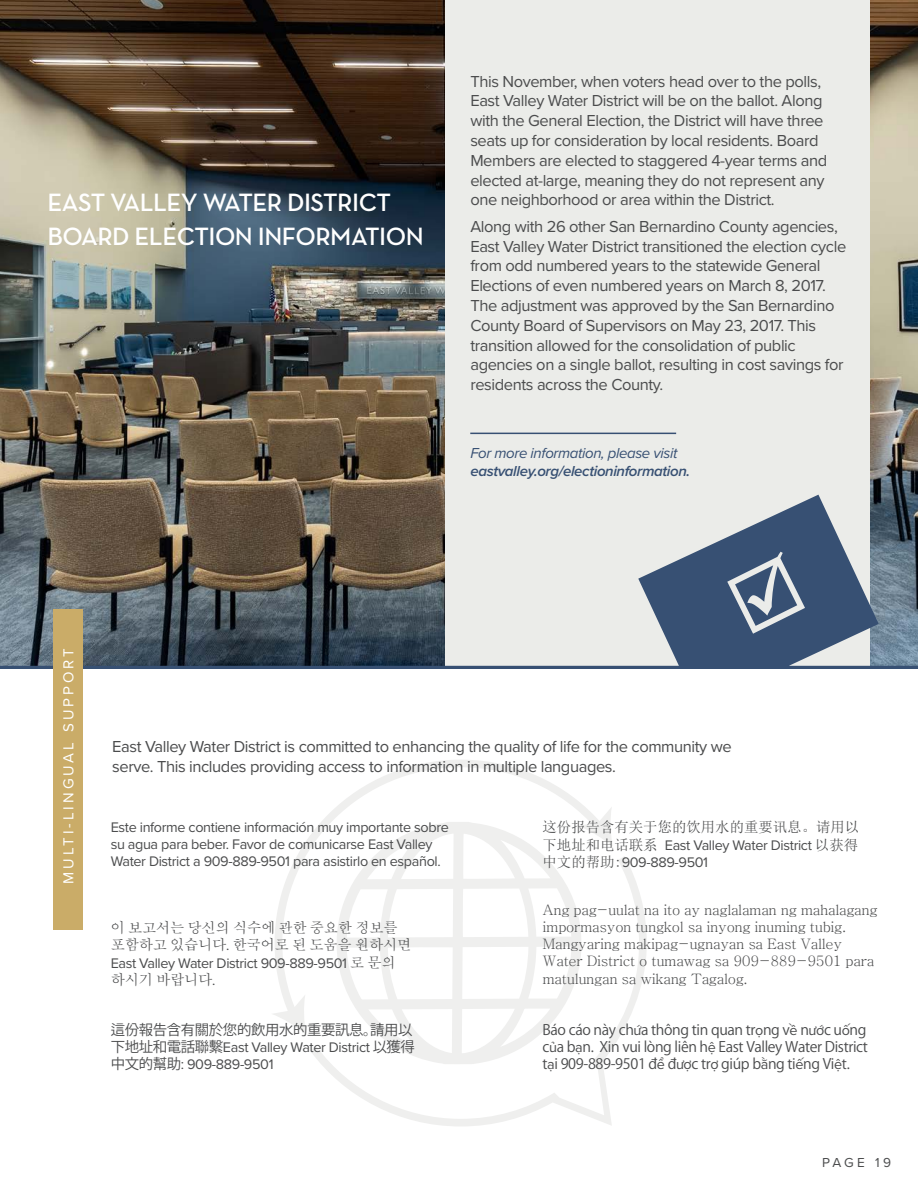
<style>
.page{position:relative;width:918px;height:1188px;background:#fff}
.page>*{position:absolute;margin:0;border:0;box-sizing:border-box;transform-origin:0 0}
.t1{font:600 25.5px "Neutra Text";letter-spacing:-.02em;color:#fff}
.t2{font:16.5px/19.8px "Proxima Nova";letter-spacing:-.025em;color:#4b4c4d}
.t3{font:italic 600 15px "Proxima Nova";letter-spacing:-.025em;color:#375073}
.t4{font:italic 15px "Proxima Nova";letter-spacing:-.025em;color:#375073}
.t5{font:15px "Proxima Nova";letter-spacing:.2em;color:#fff}
.t6{font:500 14.4px/17.2px "Adobe Myungjo Std";letter-spacing:-.035em;color:#4b4c4d}
.t7{font:14.4px/17.2px "Koz Go Pr 6 N";letter-spacing:-.025em;color:#4b4c4d}
.t8{font:14.4px/17.2px "Proxima Nova";letter-spacing:-.025em;color:#4b4c4d}
.t9{font:14.4px/17.2px "Sim Sun";color:#4b4c4d;text-align:justify}
.t10{font:13.5px "Proxima Nova";color:#4b4c4d}
.s1{font-family:"Proxima Nova";font-weight:400}
.s2{font-family:"Proxima Nova"}
</style>
<div class="page">
<img style="left:0;top:0;width:918px;height:495px">
<div style="left:445px;top:0;width:425px;height:681px;background:#ebece9"></div>
<hr style="left:470px;top:433px;width:206px;height:1px;background:#375073">
<svg style="left:610px;top:807px;width:2px;height:38px"></svg>
<svg style="left:273px;top:1013px;width:33px;height:21px"></svg>
<svg style="left:275px;top:760px;width:335px;height:268px"></svg>
<svg style="left:310px;top:856px;width:337px;height:270px"></svg>
<svg style="left:0;top:495px;width:918px;height:175px"></svg>
<div style="left:0;top:670px;width:918px;height:24px;background:#fff"></div>
<div style="left:53px;top:610px;width:29px;height:320px;background:#caac68"></div>
<p class="t1" style="left:48px;top:186px;width:345px">EAST VALLEY WATER DISTRICT</p>
<p class="t1" style="left:48px;top:221px;width:378px">BOARD ELECTION INFORMATION</p>
<p class="t2" style="left:470px;top:70px;width:358px">This November, when voters head over to the polls, East Valley Water District will be on the ballot. Along with the General Election, the District will have three seats up for consideration by local residents. Board Members are elected to staggered 4-year terms and elected at-large, meaning they do not represent any one neighborhood or area within the District.</p>
<p class="t2" style="left:470px;top:216px;width:377px">Along with 26 other San Bernardino County agencies, East Valley Water District transitioned the election cycle from odd numbered years to the statewide General Elections of even numbered years on March 8, 2017.<br>The adjustment was approved by the San Bernardino County Board of Supervisors on May 23, 2017. This transition allowed for the consolidation of public agencies on a single ballot, resulting in cost savings for residents across the County.</p>
<p class="t4" style="left:470px;top:442px;width:209px">For more information, please visit</p>
<p class="t3" style="left:470px;top:460px;width:221px">eastvalley.org/electioninformation.</p>
<p class="t5" style="left:57px;top:884px;width:237px;rotate:-90deg">MULTI-LINGUAL SUPPORT</p>
<p class="t2" style="left:112px;top:736px;width:621px">East Valley Water District is committed to enhancing the quality of life for the community we serve. This includes providing access to information in multiple languages.</p>
<p class="t8" style="left:111px;top:818px;width:340px">Este informe contiene información muy importante sobre su agua para beber. Favor de comunicarse East Valley<br>Water District a 909-889-9501 para asistirlo en español.</p>
<p class="t6" style="left:111px;top:919px;width:302px">이 보고서는 당신의 식수에 관한 중요한 정보를 포함하고 있습니다<span class="s1">.</span> 한국어로 된 도움을 원하시면<br><span class="s1">East Valley Water District 909-889-9501</span> 로 문의 하시기 바랍니다<span class="s1">.</span></p>
<p class="t7" style="left:111px;top:1021px;width:306px">這份報告含有關於您的飲用水的重要訊息。請用以下地址和電話聯繫<span class="s2">East Valley Water District</span> 以獲得中文的幫助<span class="s2">: 909-889-9501</span></p>
<p class="t9" style="left:543px;top:819px;width:318px">这份报告含有关于您的饮用水的重要讯息。请用以下地址和电话联系 <span class="s2">East Valley Water District</span> 以获得中文的帮助:<span class="s2">909-889-9501</span></p>
<p class="t6" style="left:543px;top:901px;width:337px">Ang pag-uulat na ito ay naglalaman ng mahalagang impormasyon tungkol sa inyong inuming tubig.<br>Mangyaring makipag-ugnayan sa East Valley Water District o tumawag sa 909-889-9501 para matulungan sa wikang Tagalog.</p>
<p class="t7" style="left:543px;top:1021px;width:327px;text-align:justify">Báo cáo này ch<span class="s2">ứ</span>a thông tin quan tr<span class="s2">ọ</span>ng v<span class="s2">ề</span> n<span class="s2">ướ</span>c u<span class="s2">ố</span>ng c<span class="s2">ủ</span>a b<span class="s2">ạ</span>n. Xin vui lòng liên h<span class="s2">ệ</span> East Valley Water District t<span class="s2">ạ</span>i 909-889-9501 đ<span class="s2">ể</span> đ<span class="s2">ượ</span>c tr<span class="s2">ợ</span> giúp b<span class="s2">ằ</span>ng ti<span class="s2">ế</span>ng Vi<span class="s2">ệ</span>t.</p>
<p class="t10" style="left:822px;top:1152px;width:70px">PAGE 19</p>
</div>
